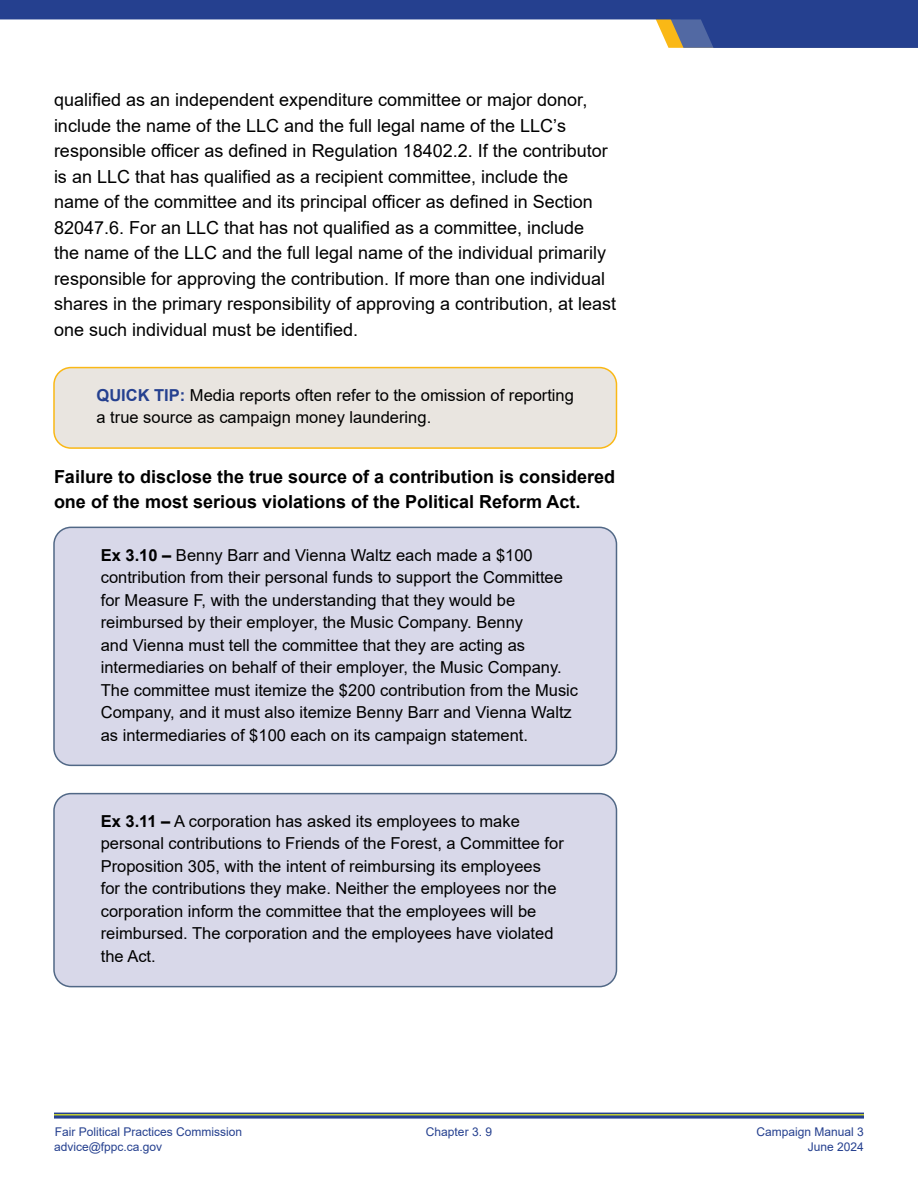
<style>
.page{position:relative;width:918px;height:1188px;background:#fff}
.page>*{position:absolute;margin:0;border:0;box-sizing:border-box;transform-origin:0 0}
.t1{font:18px/25.5px "Arial";color:#000}
.t2{font:700 18px/25.5px "Arial";color:#000}
.t3{font:16.5px/22.5px "Arial";color:#000}
.t4{font:12px/15px "Arial";color:#25408f}
.s1{font-weight:700;color:#25408f}
.s2{font-weight:700}
</style>
<div class="page">
<svg style="left:54px;top:1113px;width:810px;height:6px;background:#475e8f"></svg>
<hr style="left:54px;top:1114px;width:810px;height:1px;background:#faff16">
<svg style="left:0;top:0;width:918px;height:48px;fill:#25408f"></svg>
<div style="left:54px;top:368px;width:562px;height:80px;background:#e9e5e0;border-radius:17px"></div>
<div style="left:53px;top:367px;width:564px;height:82px;border:2px solid #fab816;border-radius:17px"></div>
<div style="left:54px;top:527px;width:562px;height:238px;background:#d8d8e9;border-radius:17px"></div>
<div style="left:53px;top:527px;width:564px;height:239px;border:2px solid #516886;border-radius:17px"></div>
<div style="left:54px;top:794px;width:562px;height:193px;background:#d8d8e9;border-radius:17px"></div>
<div style="left:53px;top:793px;width:564px;height:194px;border:2px solid #516886;border-radius:17px"></div>
<p class="t1" style="left:54px;top:87px;width:564px">qualified as an independent expenditure committee or major donor, include the name of the LLC and the full legal name of the LLC’s responsible officer as defined in Regulation 18402.2. If the contributor is an LLC that has qualified as a recipient committee, include the name of the committee and its principal officer as defined in Section 82047.6. For an LLC that has not qualified as a committee, include<br>the name of the LLC and the full legal name of the individual primarily responsible for approving the contribution. If more than one individual shares in the primary responsibility of approving a contribution, at least one such individual must be identified.</p>
<p class="t3" style="left:97px;top:384px;width:479px"><span class="s1">QUICK TIP:</span> Media reports often refer to the omission of reporting a true source as campaign money laundering.</p>
<p class="t2" style="left:54px;top:464px;width:563px">Failure to disclose the true source of a contribution is considered one of the most serious violations of the Political Reform Act</p>
<p class="t3" style="left:101px;top:543px;width:479px"><span class="s2">Ex 3 10 –</span> Benny Barr and Vienna Waltz each made a $100 contribution from their personal funds to support the Committee for Measure F, with the understanding that they would be reimbursed by their employer, the Music Company. Benny<br>and Vienna must tell the committee that they are acting as intermediaries on behalf of their employer, the Music Company.<br>The committee must itemize the $200 contribution from the Music Company, and it must also itemize Benny Barr and Vienna Waltz as intermediaries of $100 each on its campaign statement.</p>
<p class="t3" style="left:101px;top:810px;width:465px"><span class="s2">Ex 3 11 –</span> A corporation has asked its employees to make personal contributions to Friends of the Forest, a Committee for Proposition 305, with the intent of reimbursing its employees for the contributions they make. Neither the employees nor the corporation inform the committee that the employees will be reimbursed. The corporation and the employees have violated the Act.</p>
<p class="t4" style="left:54px;top:1124px;width:190px">Fair Political Practices Commission advice@fppc.ca.gov</p>
<p class="t4" style="left:426px;top:1124px;width:68px">Chapter 3. 9</p>
<p class="t4" style="left:757px;top:1124px;width:109px;text-align:right">Campaign Manual 3<br>June 2024</p>
</div>
